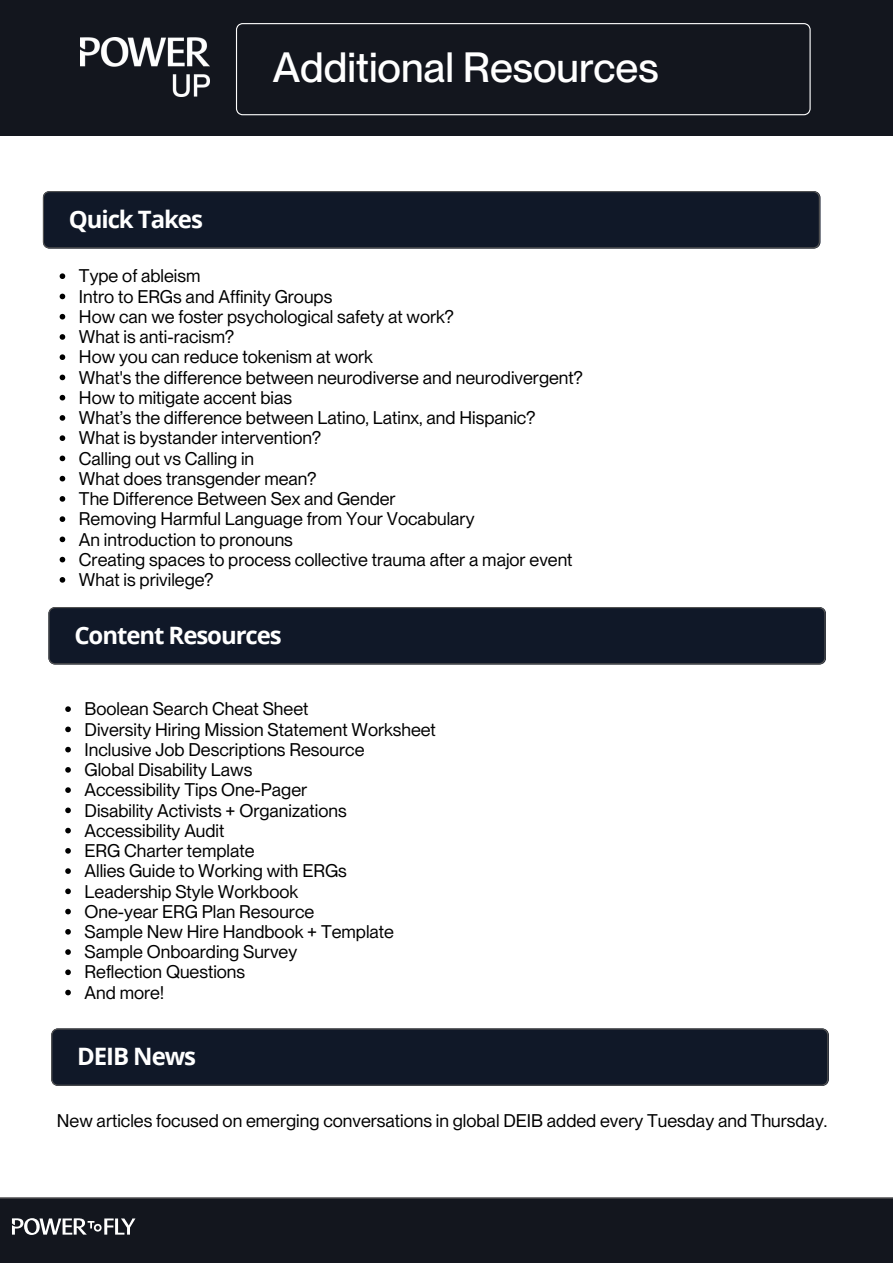
<style>
.page{position:relative;width:893px;height:1264px;background:#fff}
.page>*{position:absolute;margin:0;border:0;box-sizing:border-box;transform-origin:0 0}
.t1{font:500 41.4px "PP Neue Montreal";color:#fff}
.t2{font:700 24px "Open Sans";letter-spacing:-.045em;color:#fff}
.t3{font:18px "PP Neue Montreal";color:#000}
</style>
<div class="page">
<div style="left:0;top:1197px;width:892px;height:65px;background:#13161e"></div>
<svg style="left:12px;top:1218px;width:123px;height:16px"></svg>
<div style="left:0;top:0;width:892px;height:135px;background:#13161e"></div>
<img style="left:80px;top:38px;width:129px;height:58px">
<svg style="left:236px;top:23px;width:574px;height:92px"></svg>
<div style="left:43px;top:191px;width:777px;height:57px;background:#101828"></div>
<svg style="left:60px;top:273px;width:5px;height:6px"></svg>
<svg style="left:60px;top:294px;width:5px;height:5px"></svg>
<svg style="left:60px;top:314px;width:5px;height:5px"></svg>
<svg style="left:60px;top:334px;width:5px;height:6px"></svg>
<svg style="left:60px;top:354px;width:5px;height:6px"></svg>
<svg style="left:60px;top:374px;width:5px;height:6px"></svg>
<svg style="left:60px;top:395px;width:5px;height:5px"></svg>
<svg style="left:60px;top:415px;width:5px;height:6px"></svg>
<svg style="left:60px;top:435px;width:5px;height:6px"></svg>
<svg style="left:60px;top:455px;width:5px;height:6px"></svg>
<svg style="left:60px;top:476px;width:5px;height:5px"></svg>
<svg style="left:60px;top:496px;width:5px;height:5px"></svg>
<svg style="left:60px;top:516px;width:5px;height:6px"></svg>
<svg style="left:60px;top:536px;width:5px;height:6px"></svg>
<svg style="left:60px;top:557px;width:5px;height:5px"></svg>
<svg style="left:60px;top:577px;width:5px;height:5px"></svg>
<div style="left:48px;top:607px;width:778px;height:57px;background:#101828"></div>
<svg style="left:65px;top:706px;width:6px;height:6px"></svg>
<svg style="left:65px;top:726px;width:6px;height:6px"></svg>
<svg style="left:65px;top:746px;width:6px;height:6px"></svg>
<svg style="left:65px;top:767px;width:6px;height:5px"></svg>
<svg style="left:65px;top:787px;width:6px;height:6px"></svg>
<svg style="left:65px;top:807px;width:6px;height:6px"></svg>
<svg style="left:65px;top:827px;width:6px;height:6px"></svg>
<svg style="left:65px;top:848px;width:6px;height:5px"></svg>
<svg style="left:65px;top:868px;width:6px;height:5px"></svg>
<svg style="left:65px;top:888px;width:6px;height:6px"></svg>
<svg style="left:65px;top:908px;width:6px;height:6px"></svg>
<svg style="left:65px;top:929px;width:6px;height:5px"></svg>
<svg style="left:65px;top:949px;width:6px;height:5px"></svg>
<svg style="left:65px;top:969px;width:6px;height:6px"></svg>
<svg style="left:65px;top:989px;width:6px;height:6px"></svg>
<div style="left:51px;top:1028px;width:777px;height:57px;background:#101828"></div>
<p class="t1" style="left:273px;top:43px;width:387px">Additional Resources</p>
<p class="t2" style="left:69px;top:202px;width:136px">Quick Takes</p>
<p class="t3" style="left:79px;top:265px;width:123px">Type of ableism</p>
<p class="t3" style="left:79px;top:285px;width:255px">Intro to ERGs and Affinity Groups</p>
<p class="t3" style="left:79px;top:305px;width:376px">How can we foster psychological safety at work?</p>
<p class="t3" style="left:79px;top:326px;width:156px">What is anti-racism?</p>
<p class="t3" style="left:79px;top:346px;width:295px">How you can reduce tokenism at work</p>
<p class="t3" style="left:79px;top:366px;width:505px">What's the difference between neurodiverse and neurodivergent?</p>
<p class="t3" style="left:79px;top:386px;width:214px">How to mitigate accent bias</p>
<p class="t3" style="left:79px;top:407px;width:458px">What’s the difference between Latino, Latinx, and Hispanic?</p>
<p class="t3" style="left:79px;top:427px;width:243px">What is bystander intervention?</p>
<p class="t3" style="left:79px;top:447px;width:177px">Calling out vs Calling in</p>
<p class="t3" style="left:79px;top:467px;width:239px">What does transgender mean?</p>
<p class="t3" style="left:79px;top:488px;width:318px">The Difference Between Sex and Gender</p>
<p class="t3" style="left:79px;top:508px;width:397px">Removing Harmful Language from Your Vocabulary</p>
<p class="t3" style="left:79px;top:528px;width:215px">An introduction to pronouns</p>
<p class="t3" style="left:79px;top:548px;width:495px">Creating spaces to process collective trauma after a major event</p>
<p class="t3" style="left:79px;top:569px;width:136px">What is privilege?</p>
<p class="t2" style="left:74px;top:618px;width:209px">Content Resources</p>
<p class="t3" style="left:85px;top:698px;width:225px">Boolean Search Cheat Sheet</p>
<p class="t3" style="left:85px;top:718px;width:353px">Diversity Hiring Mission Statement Worksheet</p>
<p class="t3" style="left:85px;top:738px;width:281px">Inclusive Job Descriptions Resource</p>
<p class="t3" style="left:85px;top:758px;width:169px">Global Disability Laws</p>
<p class="t3" style="left:85px;top:779px;width:224px">Accessibility Tips One-Pager</p>
<p class="t3" style="left:85px;top:799px;width:263px">Disability Activists + Organizations</p>
<p class="t3" style="left:85px;top:819px;width:141px">Accessibility Audit</p>
<p class="t3" style="left:85px;top:839px;width:171px">ERG Charter template</p>
<p class="t3" style="left:85px;top:860px;width:264px">Allies Guide to Working with ERGs</p>
<p class="t3" style="left:85px;top:880px;width:215px">Leadership Style Workbook</p>
<p class="t3" style="left:85px;top:900px;width:231px">One-year ERG Plan Resource</p>
<p class="t3" style="left:85px;top:920px;width:311px">Sample New Hire Handbook + Template</p>
<p class="t3" style="left:85px;top:941px;width:214px">Sample Onboarding Survey</p>
<p class="t3" style="left:85px;top:961px;width:162px">Reflection Questions</p>
<p class="t3" style="left:85px;top:981px;width:81px">And more!</p>
<p class="t2" style="left:77px;top:1039px;width:120px">DEIB News</p>
<p class="t3" style="left:57px;top:1109px;width:772px">New articles focused on emerging conversations in global DEIB added every Tuesday and Thursday.</p>
</div>
